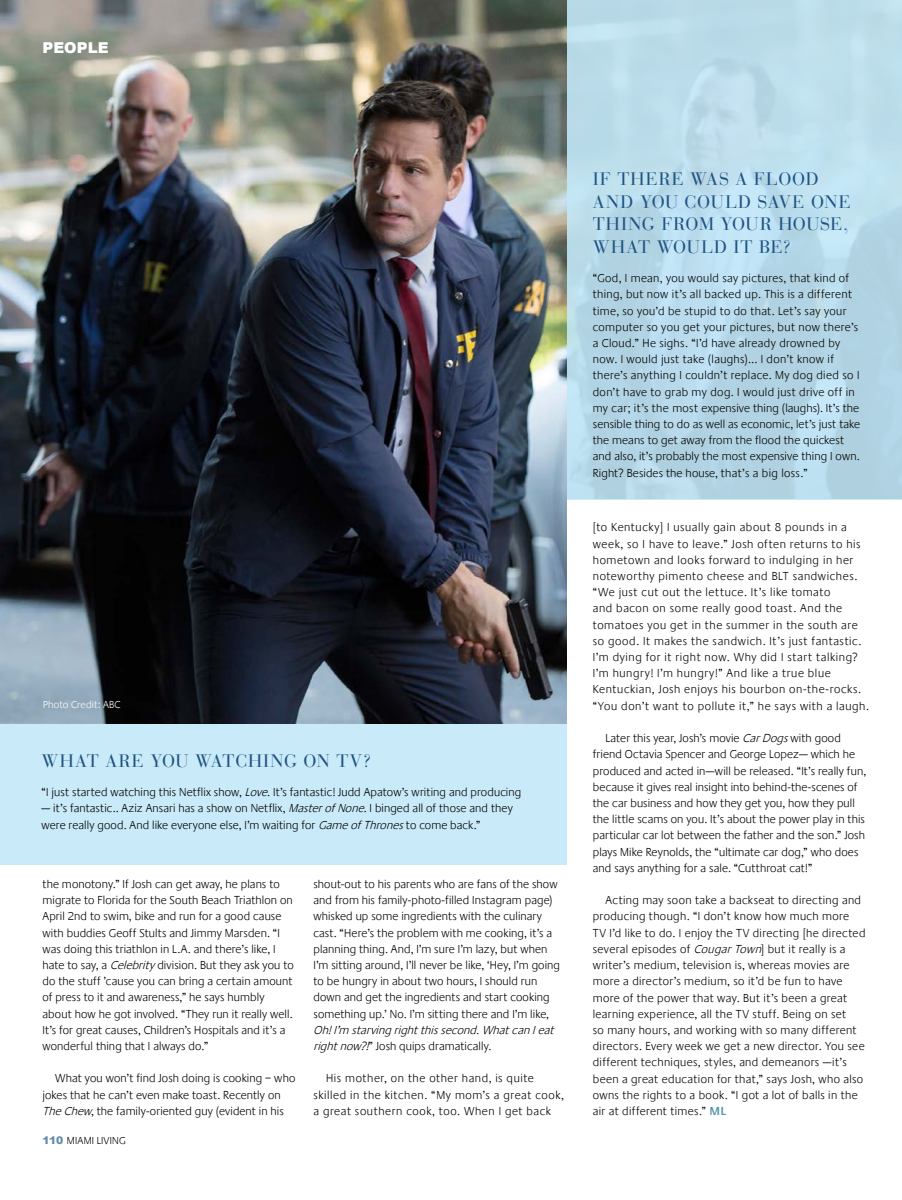
<style>
.page{position:relative;width:902px;height:1200px;background:#fff}
.page>*{position:absolute;margin:0;border:0;box-sizing:border-box;transform-origin:0 0}
.t1{font:18px/22.5px "Bauer Bodoni Std";letter-spacing:.04em;color:#1f5383}
.t2{font:900 15px "Arial";letter-spacing:.005em;color:#fff}
.t3{font:300 12px/16.2px "Praxis LT";letter-spacing:.02em;color:#000}
.t4{font:300 12px/16.2px "Praxis LT";letter-spacing:.05em;color:#000}
.t5{font:italic 300 12px/16.2px "Praxis LT";color:#000}
.t6{font:300 10.5px "Praxis LT";letter-spacing:.02em;color:#fff}
.t7{font:300 10.5px "Praxis LT";letter-spacing:.02em;color:#000}
.s1{font-style:italic}
.s2{font-family:"Arial";font-weight:900;color:#648da5}
.s3{font-style:normal}
.s4{font-weight:600;color:#5295af}
</style>
<div class="page">
<div style="left:0;top:723px;width:567px;height:141px;background:#c3e8f8"></div>
<img style="left:0;top:0;width:567px;height:723px">
<div style="left:567px;top:0;width:334px;height:500px;background:linear-gradient(to right,#b8daea,#b9dae9)"></div>
<p class="t2" style="left:43px;top:37px;width:68px">PEOPLE</p>
<p class="t6" style="left:43px;top:698px;width:79px">Photo Credit: ABC</p>
<h1 class="t1" style="left:42px;top:749px;width:332px">WHAT ARE YOU WATCHING ON TV?</h1>
<p class="t3" style="left:42px;top:784px;width:481px">“I just started watching this Netflix show, <span class="s1">Love</span>. It’s fantastic! Judd Apatow’s writing and producing</p>
<p class="t3" style="left:42px;top:800px;width:473px">— it’s fantastic.. Aziz Ansari has a show on Netflix, <span class="s1">MasterofNone</span>. I binged all of those and they were really good. And like everyone else, I’m waiting for <span class="s1">GameofThrones</span>to come back.”</p>
<p class="t3" style="left:43px;top:875px;width:253px">the monotony.” If Josh can get away, he plans to migrate to Florida for the South Beach Triathlon on April 2nd to swim, bike and run for a good cause with buddies Geoff Stults and Jimmy Marsden. “I was doing this triathlon in L.A. and there’s like, I hate to say, a <span class="s1">Celebrity</span>division. But they ask you to do the stuff ’cause you can bring a certain amount of press to it and awareness,” he says humbly about how he got involved. “They run it really well.<br>It’s for great causes, Children’s Hospitals and it’s a wonderful thing that I always do.”</p>
<p class="t3" style="left:43px;top:1070px;width:254px;text-indent:13px">What you won’t find Josh doing is cooking – who jokes that he can’t even make toast. Recently on<br><span class="s1">TheChew</span>, the family-oriented guy (evident in his</p>
<p class="t7" style="left:43px;top:1134px;width:85px"><span class="s2">110</span> MIAMI LIVING</p>
<p class="t3" style="left:313px;top:875px;width:248px">shout-out to his parents who are fans of the show and from his family-photo-filled Instagram page) whisked up some ingredients with the culinary cast. “Here’s the problem with me cooking, it’s a planning thing. And, I’m sure I’m lazy, but when I’m sitting around, I’ll never be like, ‘Hey, I’m going to be hungry in about two hours, I should run down and get the ingredients and start cooking something up.’ No. I’m sitting there and I’m like,</p>
<p class="t5" style="left:313px;top:1021px;width:245px">Oh!I’m starvingrightthissecond.WhatcanIeat rightnow?!<span class="s3">” Josh quips dramatically.</span></p>
<p class="t4" style="left:313px;top:1070px;width:252px;text-indent:13px">His mother, on the other hand, is quite skilled in the kitchen. “My mom’s a great cook, a great southern cook, too. When I get back</p>
<h1 class="t1" style="left:592px;top:168px;width:259px">IF THERE WAS A FLOOD<br>AND YOU COULD SAVE ONE<br>THING FROM YOUR HOUSE,<br>WHAT WOULD IT BE?</h1>
<p class="t3" style="left:592px;top:270px;width:269px">“God, I mean, you would say pictures, that kind of thing, but now it’s all backed up. This is a different time, so you’d be stupid to do that. Let’s say your computer so you get your pictures, but now there’s a Cloud.” He sighs. “I’d have already drowned by now. I would just take (laughs)… I don’t know if there’s anything I couldn’t replace. My dog died so I don’t have to grab my dog. I would just drive off in my car; it’s the most expensive thing (laughs). It’s the sensible thing to do as well as economic, let’s just take the means to get away from the flood the quickest and also, it’s probably the most expensive thing I own.<br>Right? Besides the house, that’s a big loss.”</p>
<p class="t4" style="left:592px;top:519px;width:278px">[to Kentucky] I usually gain about 8 pounds in a week, so I have to leave.” Josh often returns to his hometown and looks forward to indulging in her noteworthy pimento cheese and BLT sandwiches. “We just cut out the lettuce. It’s like tomato<br>and bacon on some really good toast. And the tomatoes you get in the summer in the south are so good. It makes the sandwich. It’s just fantastic.<br>I’m dying for it right now. Why did I start talking?<br>I’m hungry! I’m hungry!” And like a true blue Kentuckian, Josh enjoys his bourbon on-the-rocks. “You don’t want to pollute it,” he says with a laugh.</p>
<p class="t3" style="left:592px;top:730px;width:275px;text-indent:13px">Later this year, Josh’s movie <span class="s1">CarDogs</span>with good friend Octavia Spencer and George Lopez— which he produced and acted in—will be released. “It’s really fun, because it gives real insight into behind-the-scenes of the car business and how they get you, how they pull the little scams on you. It’s about the power play in this particular car lot between the father and the son.” Josh plays Mike Reynolds, the “ultimate car dog,” who does and says anything for a sale. “Cutthroat cat!”</p>
<p class="t3" style="left:592px;top:892px;width:274px;text-indent:13px">Acting may soon take a backseat to directing and producing though. “I don’t know how much more<br>TV I’d like to do. I enjoy the TV directing [he directed several episodes of <span class="s1">CougarTown</span>] but it really is a writer’s medium, television is, whereas movies are more a director’s medium, so it’d be fun to have more of the power that way. But it’s been a great learning experience, all the TV stuff. Being on set<br>so many hours, and working with so many different directors. Every week we get a new director. You see different techniques, styles, and demeanors —it’s been a great education for that,” says Josh, who also owns the rights to a book. “I got a lot of balls in the air at different times.” <span class="s4">ML</span></p>
</div>
